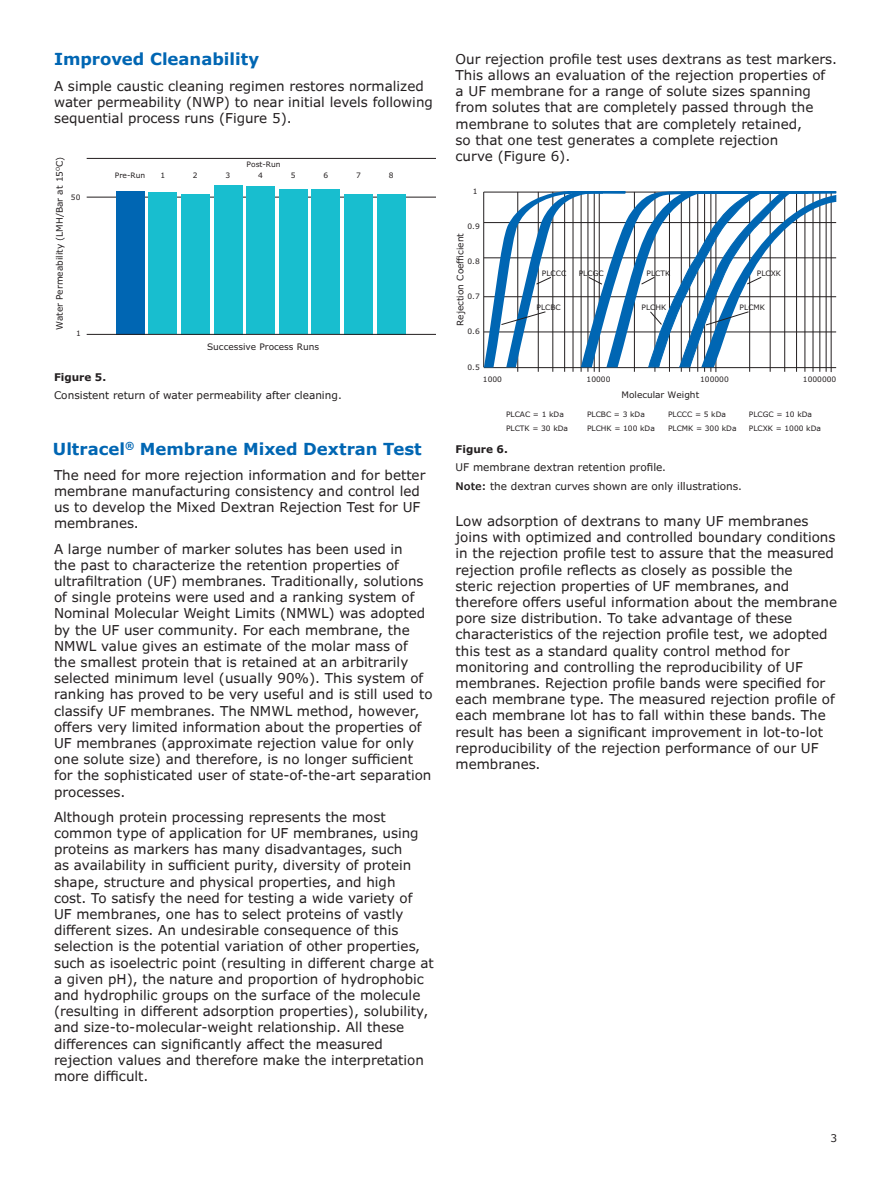
<style>
.page{position:relative;width:891px;height:1188px;background:#fff}
.page>*{position:absolute;margin:0;border:0;box-sizing:border-box;transform-origin:0 0}
.t1{font:700 16.5px "Verdana Pro";color:#0066b3}
.t2{font:13.5px/16.2px "Verdana Pro";color:#231f20}
.t3{font:10.5px/18.6px "Verdana Pro";color:#231f20}
.t4{font:700 10.5px "Verdana Pro";color:#231f20}
.t5{font:9px "Verdana Pro";color:#231f20}
.t6{font:9px "Verdana Pro";color:#231e1f}
.t7{font:7.5px/10.9px "Verdana Pro";color:#231e1f}
.t8{font:7.5px "Verdana Pro";color:#231f20}
.s1{font-weight:600}
</style>
<div class="page">
<hr style="left:87px;top:197px;width:348px;height:1px;background:#231e1f">
<hr style="left:87px;top:158px;width:348px;height:1px;background:#231e1f">
<div style="left:148px;top:193px;width:29px;height:141px;background:#18becf"></div>
<div style="left:116px;top:191px;width:28px;height:143px;background:#0066b3"></div>
<div style="left:181px;top:194px;width:29px;height:140px;background:#18becf"></div>
<div style="left:214px;top:185px;width:28px;height:149px;background:#18becf"></div>
<div style="left:246px;top:187px;width:29px;height:147px;background:#18becf"></div>
<div style="left:279px;top:190px;width:29px;height:144px;background:#18becf"></div>
<div style="left:312px;top:190px;width:28px;height:144px;background:#18becf"></div>
<div style="left:344px;top:194px;width:29px;height:140px;background:#18becf"></div>
<div style="left:377px;top:194px;width:28px;height:140px;background:#18becf"></div>
<hr style="left:87px;top:334px;width:348px;height:1px;background:#231e1f">
<hr style="left:517px;top:192px;width:1px;height:180px;background:#231f20">
<hr style="left:538px;top:192px;width:1px;height:180px;background:#231f20">
<hr style="left:552px;top:192px;width:1px;height:180px;background:#231f20">
<hr style="left:564px;top:192px;width:1px;height:180px;background:#231f20">
<hr style="left:573px;top:192px;width:1px;height:180px;background:#231f20">
<hr style="left:581px;top:192px;width:1px;height:180px;background:#231f20">
<hr style="left:588px;top:192px;width:1px;height:180px;background:#231f20">
<hr style="left:594px;top:192px;width:1px;height:180px;background:#231f20">
<hr style="left:599px;top:192px;width:1px;height:180px;background:#231f20">
<hr style="left:634px;top:192px;width:1px;height:180px;background:#231f20">
<hr style="left:655px;top:192px;width:1px;height:180px;background:#231f20">
<hr style="left:669px;top:192px;width:1px;height:180px;background:#231f20">
<hr style="left:681px;top:192px;width:1px;height:180px;background:#231f20">
<hr style="left:689px;top:192px;width:1px;height:180px;background:#231f20">
<hr style="left:697px;top:192px;width:1px;height:180px;background:#231f20">
<hr style="left:704px;top:192px;width:1px;height:180px;background:#231f20">
<hr style="left:711px;top:192px;width:1px;height:180px;background:#231f20">
<hr style="left:716px;top:192px;width:1px;height:180px;background:#231f20">
<hr style="left:749px;top:192px;width:1px;height:180px;background:#231f20">
<hr style="left:770px;top:192px;width:1px;height:180px;background:#231f20">
<hr style="left:784px;top:192px;width:1px;height:180px;background:#231f20">
<hr style="left:796px;top:192px;width:1px;height:180px;background:#231f20">
<hr style="left:805px;top:192px;width:1px;height:180px;background:#231f20">
<hr style="left:813px;top:192px;width:1px;height:180px;background:#231f20">
<hr style="left:819px;top:192px;width:1px;height:180px;background:#231f20">
<hr style="left:826px;top:192px;width:1px;height:180px;background:#231f20">
<hr style="left:831px;top:192px;width:1px;height:180px;background:#231f20">
<svg style="left:483px;top:191px;width:354px;height:178px"></svg>
<p class="t1" style="left:54px;top:49px;width:207px">Improved Cleanability</p>
<p class="t2" style="left:54px;top:78px;width:380px">A simple caustic cleaning regimen restores normalized water permeability (NWP) to near initial levels following sequential process runs (Figure 5).</p>
<p class="t5" style="left:54px;top:330px;width:175px;rotate:-90deg">Water Permeability (LMH/Bar at 15<sup>O</sup>C)</p>
<p class="t7" style="left:71px;top:192px;width:11px">50</p>
<p class="t7" style="left:76px;top:328px;width:6px">1</p>
<p class="t7" style="left:115px;top:170px;width:32px">Pre-Run</p>
<p class="t7" style="left:160px;top:170px;width:6px">1</p>
<p class="t7" style="left:193px;top:170px;width:6px">2</p>
<p class="t7" style="left:226px;top:170px;width:6px">3</p>
<p class="t7" style="left:258px;top:159px;width:24px;text-indent:-12px">Post-Run<br>4</p>
<p class="t7" style="left:291px;top:170px;width:6px">5</p>
<p class="t7" style="left:324px;top:170px;width:6px">6</p>
<p class="t7" style="left:356px;top:170px;width:6px">7</p>
<p class="t7" style="left:389px;top:170px;width:6px">8</p>
<p class="t6" style="left:207px;top:341px;width:113px">Successive Process Runs</p>
<p class="t4" style="left:54px;top:370px;width:54px">Figure 5.</p>
<p class="t3" style="left:54px;top:386px;width:289px">Consistent return of water permeability after cleaning.</p>
<p class="t1" style="left:53px;top:438px;width:370px">Ultracel<sup>®</sup> Membrane Mixed Dextran Test</p>
<p class="t2" style="left:54px;top:467px;width:373px">The need for more rejection information and for better membrane manufacturing consistency and control led us to develop the Mixed Dextran Rejection Test for UF membranes.</p>
<p class="t2" style="left:54px;top:541px;width:380px">A large number of marker solutes has been used in<br>the past to characterize the retention properties of ultrafiltration (UF) membranes. Traditionally, solutions of single proteins were used and a ranking system of Nominal Molecular Weight Limits (NMWL) was adopted by the UF user community. For each membrane, the NMWL value gives an estimate of the molar mass of the smallest protein that is retained at an arbitrarily selected minimum level (usually 90%). This system of ranking has proved to be very useful and is still used to classify UF membranes. The NMWL method, however, offers very limited information about the properties of UF membranes (approximate rejection value for only one solute size) and therefore, is no longer sufficient for the sophisticated user of state-of-the-art separation processes.</p>
<p class="t2" style="left:54px;top:809px;width:381px">Although protein processing represents the most common type of application for UF membranes, using proteins as markers has many disadvantages, such<br>as availability in sufficient purity, diversity of protein shape, structure and physical properties, and high<br>cost. To satisfy the need for testing a wide variety of<br>UF membranes, one has to select proteins of vastly different sizes. An undesirable consequence of this selection is the potential variation of other properties, such as isoelectric point (resulting in different charge at a given pH), the nature and proportion of hydrophobic and hydrophilic groups on the surface of the molecule (resulting in different adsorption properties), solubility, and size-to-molecular-weight relationship. All these differences can significantly affect the measured rejection values and therefore make the interpretation more difficult.</p>
<p class="t2" style="left:456px;top:51px;width:383px">Our rejection profile test uses dextrans as test markers.<br>This allows an evaluation of the rejection properties of<br>a UF membrane for a range of solute sizes spanning from solutes that are completely passed through the membrane to solutes that are completely retained,<br>so that one test generates a complete rejection<br>curve (Figure 6).</p>
<p class="t7" style="left:473px;top:186px;width:6px">1</p>
<p class="t7" style="left:468px;top:221px;width:14px">0.9</p>
<p class="t5" style="left:454px;top:326px;width:94px;rotate:-90deg">Rejection Coefficient</p>
<p class="t7" style="left:468px;top:256px;width:14px">0.8</p>
<p class="t7" style="left:468px;top:291px;width:14px">0.7</p>
<p class="t7" style="left:468px;top:326px;width:14px">0.6</p>
<p class="t7" style="left:468px;top:362px;width:14px">0.5</p>
<p class="t7" style="left:483px;top:373px;width:21px">1000</p>
<p class="t8" style="left:542px;top:268px;width:26px">PLCCC</p>
<p class="t8" style="left:579px;top:268px;width:26px">PLCGC</p>
<p class="t8" style="left:537px;top:303px;width:26px">PLCBC</p>
<p class="t8" style="left:647px;top:268px;width:25px">PLCTK</p>
<p class="t8" style="left:757px;top:268px;width:26px">PLCXK</p>
<p class="t8" style="left:642px;top:303px;width:26px">PLCHK</p>
<p class="t8" style="left:740px;top:303px;width:27px">PLCMK</p>
<p class="t7" style="left:587px;top:373px;width:25px">10000</p>
<p class="t7" style="left:700px;top:373px;width:30px">100000</p>
<p class="t7" style="left:803px;top:373px;width:35px">1000000</p>
<p class="t6" style="left:621px;top:389px;width:79px">Molecular Weight</p>
<p class="t7" style="left:506px;top:409px;width:59px">PLCAC = 1 kDa</p>
<p class="t7" style="left:587px;top:409px;width:59px">PLCBC = 3 kDa</p>
<p class="t7" style="left:668px;top:409px;width:59px">PLCCC = 5 kDa</p>
<p class="t7" style="left:749px;top:409px;width:65px">PLCGC = 10 kDa</p>
<p class="t7" style="left:506px;top:423px;width:64px">PLCTK = 30 kDa</p>
<p class="t7" style="left:587px;top:423px;width:69px">PLCHK = 100 kDa</p>
<p class="t7" style="left:668px;top:423px;width:70px">PLCMK = 300 kDa</p>
<p class="t7" style="left:749px;top:423px;width:74px">PLCXK = 1000 kDa</p>
<p class="t4" style="left:456px;top:442px;width:54px">Figure 6.</p>
<p class="t3" style="left:456px;top:458px;width:288px">UF membrane dextran retention profile.<br><span class="s1">Note:</span> the dextran curves shown are only illustrations.</p>
<p class="t2" style="left:456px;top:513px;width:383px">Low adsorption of dextrans to many UF membranes joins with optimized and controlled boundary conditions in the rejection profile test to assure that the measured rejection profile reflects as closely as possible the<br>steric rejection properties of UF membranes, and therefore offers useful information about the membrane pore size distribution. To take advantage of these characteristics of the rejection profile test, we adopted this test as a standard quality control method for monitoring and controlling the reproducibility of UF membranes. Rejection profile bands were specified for each membrane type. The measured rejection profile of each membrane lot has to fall within these bands. The result has been a significant improvement in lot-to-lot reproducibility of the rejection performance of our UF membranes.</p>
<p class="t3" style="left:831px;top:1129px;width:8px">3</p>
</div>
